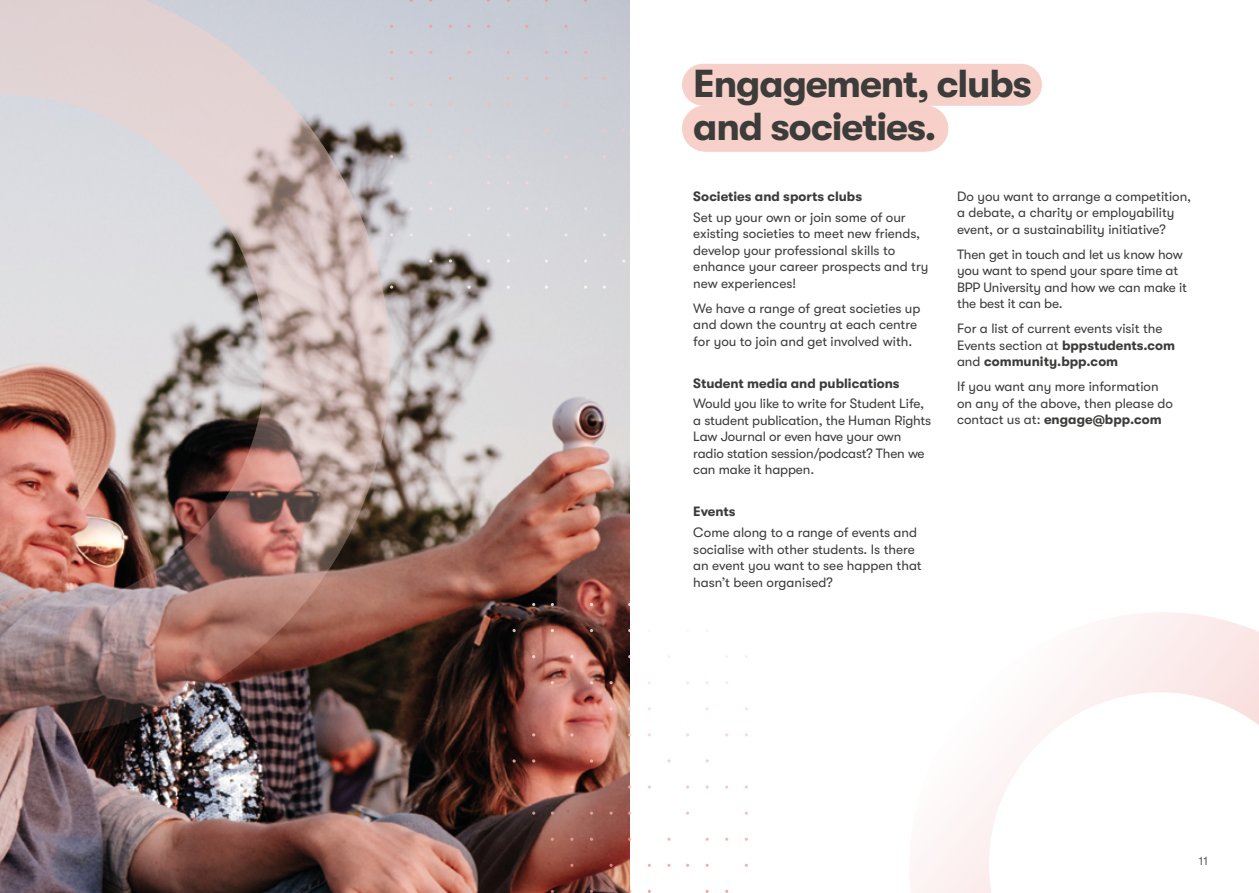
<style>
.page{position:relative;width:1259px;height:893px;background:#fff}
.page>*{position:absolute;margin:0;border:0;box-sizing:border-box;transform-origin:0 0}
.t1{font:700 39px/43.5px "GT Walsheim";letter-spacing:-.03em;color:#3c3c3b}
.t2{font:13.5px/16.5px "GT Walsheim";color:#3c3c3b}
.t3{font:700 13.5px "GT Walsheim";color:#3c3c3b}
.t4{font:12px "GT Walsheim";color:#646363}
.s1{font-weight:700}
</style>
<div class="page">
<div style="left:703px;top:64px;width:318px;height:42px;background:#f7d1c9"></div>
<div style="left:705px;top:105px;width:220px;height:47px;background:#f7d1c9"></div>
<img style="left:0;top:0;width:629px;height:893px">
<img style="left:0;top:0;width:436px;height:783px">
<svg style="left:911px;top:612px;width:348px;height:281px"></svg>
<img style="left:512px;top:603px;width:118px;height:290px">
<svg style="left:525px;top:0;width:100px;height:289px;background:#ced0d6"></svg>
<svg style="left:86px;top:855px;width:10px;height:10px"></svg>
<h1 class="t1" style="left:693px;top:62px;width:340px">Engagement, clubs and societies.</h1>
<p class="t3" style="left:693px;top:189px;width:170px">Societies and sports clubs</p>
<p class="t2" style="left:693px;top:209px;width:237px">Set up your own or join some of our existing societies to meet new friends, develop your professional skills to enhance your career prospects and try new experiences!</p>
<p class="t2" style="left:693px;top:300px;width:229px">We have a range of great societies up and down the country at each centre for you to join and get involved with.</p>
<p class="t3" style="left:693px;top:375px;width:208px">Student media and publications</p>
<p class="t2" style="left:693px;top:396px;width:239px">Would you like to write for Student Life, a student publication, the Human Rights Law Journal or even have your own radio station session/podcast? Then we can make it happen.</p>
<p class="t3" style="left:693px;top:504px;width:44px">Events</p>
<p class="t2" style="left:693px;top:524px;width:230px">Come along to a range of events and socialise with other students. Is there an event you want to see happen that hasn’t been organised?</p>
<p class="t2" style="left:957px;top:188px;width:236px">Do you want to arrange a competition, a debate, a charity or employability event, or a sustainability initiative?</p>
<p class="t2" style="left:957px;top:246px;width:231px">Then get in touch and let us know how you want to spend your spare time at<br>BPP University and how we can make it the best it can be.</p>
<p class="t2" style="left:957px;top:320px;width:219px">For a list of current events visit the<br>Events section at <span class="s1">bppstudents.com </span>and <span class="s1">community.bpp.com</span></p>
<p class="t2" style="left:957px;top:378px;width:217px">If you want any more information on any of the above, then please do contact us at: <span class="s1">engage@bpp.com</span></p>
<p class="t4" style="left:1198px;top:854px;width:11px">11</p>
</div>
